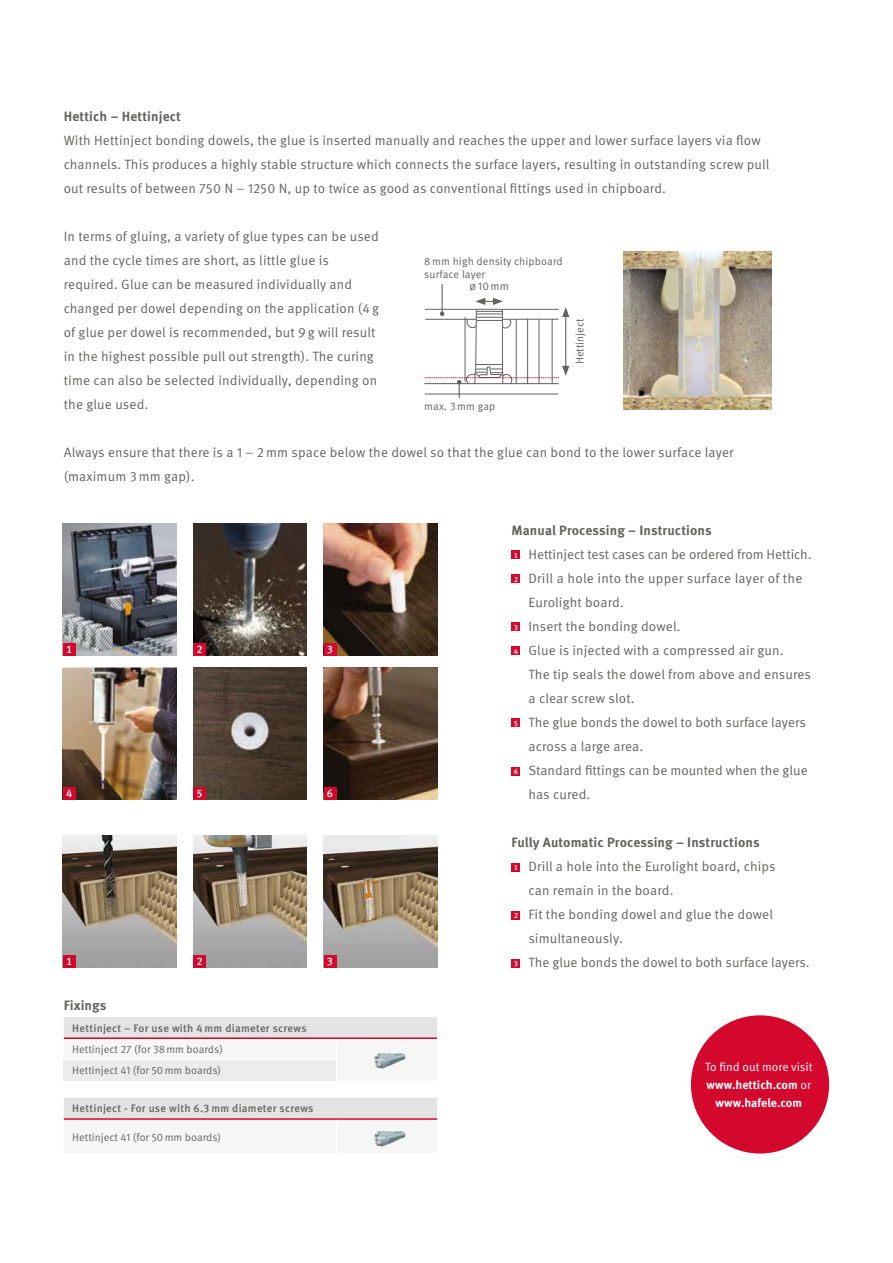
<style>
.page{position:relative;width:893px;height:1263px;background:#fff}
.page>*{position:absolute;margin:0;border:0;box-sizing:border-box;transform-origin:0 0}
.t1{font:13.5px/24px "Meta Pro";letter-spacing:.01em;color:#636362}
.t2{font:700 13.5px "Meta Pro";letter-spacing:.01em;color:#636362}
.t3{font:700 12px/18px "Meta Pro";color:#fff;text-align:center}
.t4{font:11.25px "Meta Pro";color:#636362}
.t5{font:10.8px/13px "Meta Pro";color:#636362}
.t6{font:500 10.8px "Meta Pro";letter-spacing:.025em;color:#636362}
.t7{font:500 10.8px "Meta Pro";color:#fff}
.s1{font-size:10.8px}
.s2{font-weight:500;font-size:7.65px;color:#fff}
.s3{font-weight:400}
</style>
<div class="page">
<img style="left:63px;top:524px;width:113px;height:132px">
<img style="left:324px;top:668px;width:113px;height:132px">
<img style="left:193px;top:668px;width:114px;height:132px">
<img style="left:63px;top:668px;width:113px;height:132px">
<img style="left:324px;top:524px;width:113px;height:132px">
<img style="left:193px;top:524px;width:114px;height:132px">
<div style="left:63px;top:643px;width:13px;height:13px;background:#d4082c"></div>
<div style="left:193px;top:643px;width:13px;height:13px;background:#d4082c"></div>
<div style="left:324px;top:643px;width:12px;height:13px;background:#d4082c"></div>
<div style="left:63px;top:787px;width:13px;height:13px;background:#d4082c"></div>
<div style="left:193px;top:787px;width:13px;height:13px;background:#d4082c"></div>
<div style="left:324px;top:787px;width:12px;height:13px;background:#d4082c"></div>
<img style="left:63px;top:836px;width:113px;height:132px">
<img style="left:193px;top:836px;width:114px;height:132px">
<img style="left:324px;top:836px;width:113px;height:132px">
<div style="left:63px;top:955px;width:13px;height:13px;background:#d4082c"></div>
<div style="left:193px;top:955px;width:13px;height:13px;background:#d4082c"></div>
<div style="left:324px;top:955px;width:12px;height:13px;background:#d4082c"></div>
<img style="left:624px;top:252px;width:148px;height:158px">
<hr style="left:424px;top:383px;width:51px;height:1px;background:#636362">
<hr style="left:442px;top:284px;width:1px;height:30px;background:#636362">
<svg style="left:425px;top:298px;width:144px;height:100px"></svg>
<svg style="left:64px;top:1017px;width:373px;height:101px"></svg>
<div style="left:64px;top:1059px;width:273px;height:22px;background:#ececed"></div>
<hr style="left:64px;top:1037px;width:273px;height:2px;background:#d4082c">
<hr style="left:337px;top:1037px;width:100px;height:2px;background:#d4082c">
<hr style="left:64px;top:1059px;width:272px;height:1px;background:#fff">
<hr style="left:336px;top:1039px;width:2px;height:20px;background:#fff">
<hr style="left:336px;top:1059px;width:2px;height:22px;background:#fff">
<hr style="left:64px;top:1118px;width:273px;height:2px;background:#d4082c">
<hr style="left:337px;top:1118px;width:100px;height:2px;background:#d4082c">
<img style="left:374px;top:1130px;width:32px;height:17px">
<img style="left:374px;top:1052px;width:32px;height:17px">
<div style="left:691px;top:1015px;width:138px;height:138px;background:#d4082c;border-radius:50%"></div>
<div style="left:511px;top:862px;width:9px;height:9px;background:#d4082c"></div>
<div style="left:511px;top:910px;width:9px;height:9px;background:#d4082c"></div>
<div style="left:511px;top:958px;width:9px;height:9px;background:#d4082c"></div>
<div style="left:511px;top:550px;width:9px;height:9px;background:#d4082c"></div>
<div style="left:511px;top:574px;width:9px;height:9px;background:#d4082c"></div>
<div style="left:511px;top:622px;width:9px;height:9px;background:#d4082c"></div>
<div style="left:511px;top:646px;width:9px;height:9px;background:#d4082c"></div>
<div style="left:511px;top:718px;width:9px;height:9px;background:#d4082c"></div>
<div style="left:511px;top:766px;width:9px;height:9px;background:#d4082c"></div>
<p class="t2" style="left:64px;top:106px;width:119px">Hettich – Hettinject</p>
<p class="t1" style="left:64px;top:129px;width:707px">With Hettinject bonding dowels, the glue is inserted manually and reaches the upper and lower surface layers via flow channels. This produces a highly stable structure which connects the surface layers, resulting in outstanding screw pull out results of between 750 N – 1250 N, up to twice as good as conventional fittings used in chipboard.</p>
<p class="t1" style="left:64px;top:225px;width:317px">In terms of gluing, a variety of glue types can be used and the cycle times are short, as little glue is required. Glue can be measured individually and changed per dowel depending on the application (4 g of glue per dowel is recommended, but 9 g will result in the highest possible pull out strength). The curing time can also be selected individually, depending on the glue used.</p>
<p class="t1" style="left:64px;top:441px;width:671px">Always ensure that there is a 1 – 2 mm space below the dowel so that the glue can bond to the lower surface layer (maximum 3 mm gap).</p>
<p class="t5" style="left:424px;top:255px;width:140px">8 mm high density chipboard surface layer</p>
<p class="t4" style="left:469px;top:279px;width:41px"><span class="s1">Ø</span>10mm</p>
<p class="t5" style="left:573px;top:364px;width:47px;rotate:-90deg">Hettinject</p>
<p class="t5" style="left:424px;top:400px;width:73px">max. 3 mm gap</p>
<p class="t7" style="left:66px;top:643px;width:8px">1</p>
<p class="t7" style="left:197px;top:643px;width:8px">2</p>
<p class="t7" style="left:327px;top:643px;width:8px">3</p>
<p class="t7" style="left:66px;top:787px;width:8px">4</p>
<p class="t7" style="left:197px;top:787px;width:8px">5</p>
<p class="t7" style="left:327px;top:787px;width:8px">6</p>
<p class="t7" style="left:66px;top:955px;width:8px">1</p>
<p class="t7" style="left:197px;top:955px;width:8px">2</p>
<p class="t7" style="left:327px;top:955px;width:8px">3</p>
<p class="t2" style="left:64px;top:994px;width:44px">Fixings</p>
<p class="t6" style="left:72px;top:1021px;width:236px">Hettinject – For use with 4 mm diameter screws</p>
<p class="t5" style="left:72px;top:1039px;width:152px;line-height:21.3px">Hettinject 27 (for 38mm boards)<br>Hettinject 41 (for 50mm boards)</p>
<p class="t6" style="left:72px;top:1102px;width:243px">Hettinject - For use with 6.3 mm diameter screws</p>
<p class="t5" style="left:72px;top:1130px;width:150px">Hettinject 41 (for 50mm boards)</p>
<p class="t2" style="left:511px;top:520px;width:202px">Manual Processing – Instructions</p>
<p class="t1" style="left:514px;top:543px;width:299px"><span class="s2">1</span> Hettinject test cases can be ordered from Hettich.</p>
<p class="t1" style="left:514px;top:567px;width:290px"><span class="s2">2</span> Drill a hole into the upper surface layer of the</p>
<p class="t1" style="left:528px;top:591px;width:97px">Eurolight board.</p>
<p class="t1" style="left:514px;top:615px;width:168px"><span class="s2">3</span> Insert the bonding dowel.</p>
<p class="t1" style="left:514px;top:639px;width:271px"><span class="s2">4</span> Glue is injected with a compressed air gun.</p>
<p class="t1" style="left:528px;top:663px;width:284px">The tip seals the dowel from above and ensures</p>
<p class="t1" style="left:528px;top:687px;width:108px">a clear screw slot.</p>
<p class="t1" style="left:514px;top:711px;width:294px"><span class="s2">5</span> The glue bonds the dowel to both surface layers</p>
<p class="t1" style="left:528px;top:735px;width:116px">across a large area.</p>
<p class="t1" style="left:514px;top:759px;width:295px"><span class="s2">6</span> Standard fittings can be mounted when the glue</p>
<p class="t1" style="left:528px;top:783px;width:63px">has cured.</p>
<p class="t2" style="left:511px;top:832px;width:250px">Fully Automatic Processing – Instructions</p>
<p class="t1" style="left:514px;top:855px;width:263px"><span class="s2">1</span> Drill a hole into the Eurolight board, chips</p>
<p class="t1" style="left:528px;top:879px;width:147px">can remain in the board.</p>
<p class="t1" style="left:514px;top:903px;width:261px"><span class="s2">2</span> Fit the bonding dowel and glue the dowel</p>
<p class="t1" style="left:528px;top:927px;width:96px">simultaneously.</p>
<p class="t1" style="left:514px;top:951px;width:297px"><span class="s2">3</span> The glue bonds the dowel to both surface layers.</p>
<p class="t3" style="left:705px;top:1057px;width:109px"><span class="s3">To find out more visit </span>www.hettich.com <span class="s3">or </span>www.hafele.com</p>
</div>
